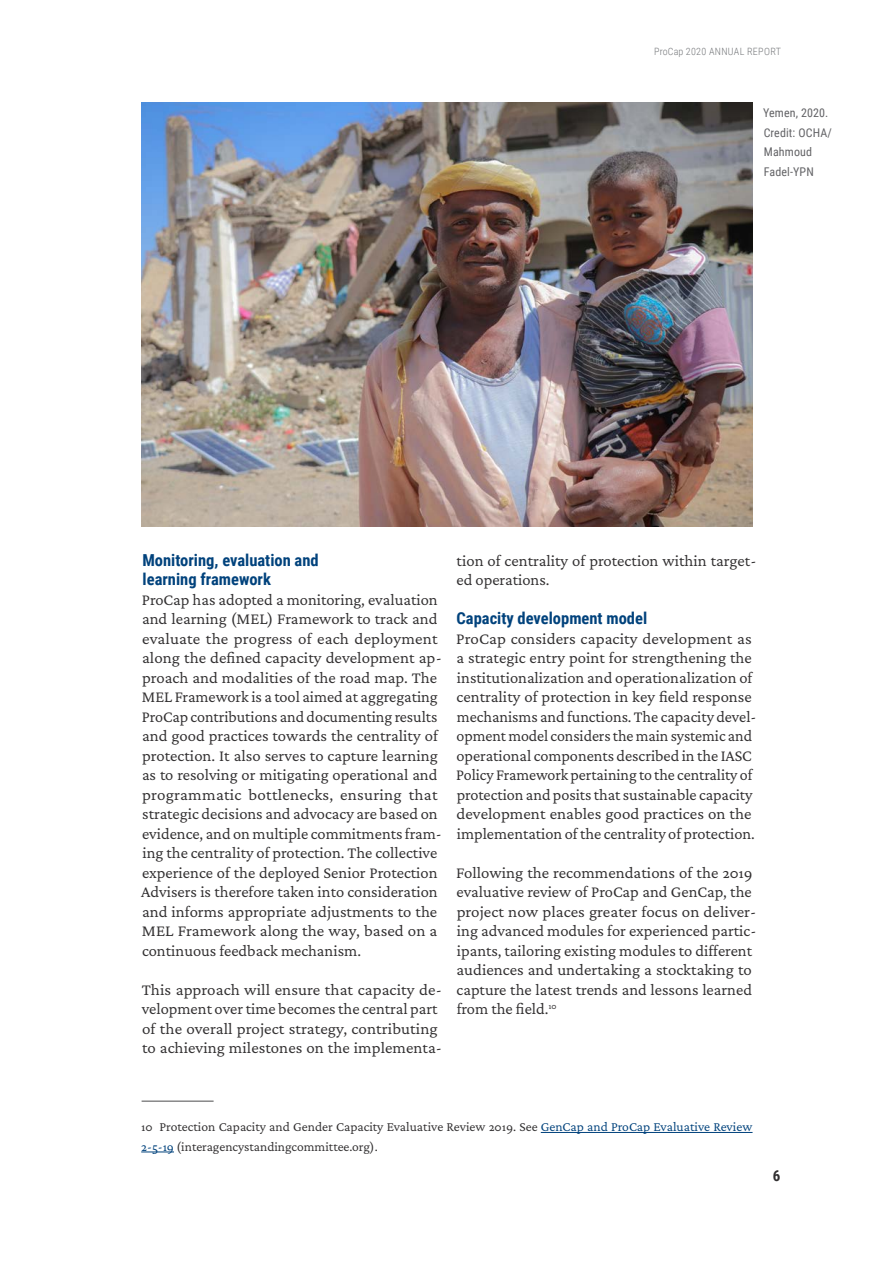
<style>
.page{position:relative;width:893px;height:1263px;background:#fff}
.page>*{position:absolute;margin:0;border:0;box-sizing:border-box;transform-origin:0 0}
.Body{font:16.5px/19.5px "Crimson Pro";color:#312f30}
.Heading_2{font:700 16.5px/19.5px "Roboto Condensed";color:#01427c}
.t1{font:700 15px "Roboto Condensed";color:#312f30}
.Footnote{font:13.5px/19.5px "Crimson Pro";color:#312f30}
.Caption_Right{font:12px/19.5px "Roboto Condensed";letter-spacing:.01em;color:#636366}
.t2{font:300 10.05px "Roboto Condensed";letter-spacing:.035em;color:#76787b}
.s1{color:#01427c}
</style>
<div class="page">
<hr style="left:142px;top:1101px;width:72px;height:1px;background:#4b4c4d">
<hr style="left:541px;top:1132px;width:211px;height:1px;background:#01427c">
<hr style="left:141px;top:1151px;width:33px;height:1px;background:#01427c">
<img style="left:142px;top:102px;width:611px;height:424px">
<p class="t2" style="left:654px;top:44px;width:128px">ProCap 2020 ANNUAL REPORT</p>
<p class="Caption_Right" style="left:763px;top:103px;width:70px">Yemen, 2020.<br>Credit: OCHA/<br>Mahmoud<br>Fadel-YPN</p>
<p class="Heading_2" style="left:142px;top:549px;width:178px">Monitoring, evaluation and learning framework</p>
<p class="Body" style="left:141px;top:589px;width:302px">ProCap has adopted a monitoring, evaluation and learning (MEL) Framework to track and evaluate the progress of each deployment along the defined capacity development ap&shy;proach and modalities of the road map. The MEL Framework is a tool aimed at aggregating ProCap contributions and documenting results and good practices towards the centrality of protection. It also serves to capture learning as to resolving or mitigating operational and programmatic bottlenecks, ensuring that strategic decisions and advocacy are based on evidence, and on multiple commitments fram&shy;ing the centrality of protection. The collective experience of the deployed Senior Protection Advisers is therefore taken into consideration and informs appropriate adjustments to the MEL Framework along the way, based on a continuous feedback mechanism.</p>
<p class="Body" style="left:142px;top:979px;width:302px">This approach will ensure that capacity de&shy;velopment over time becomes the central part of the overall project strategy, contributing to achieving milestones on the implementa-</p>
<p class="Body" style="left:457px;top:550px;width:301px">tion of centrality of protection within target&shy;ed operations.</p>
<p class="Heading_2" style="left:457px;top:608px;width:192px">Capacity development model</p>
<p class="Body" style="left:456px;top:628px;width:302px">ProCap considers capacity development as a strategic entry point for strengthening the institutionalization and operationalization of centrality of protection in key field response mechanisms and functions. The capacity devel&shy;opment model considers the main systemic and operational components described in the IASC Policy Framework pertaining to the centrality of protection and posits that sustainable capacity development enables good practices on the implementation of the centrality of protection.</p>
<p class="Body" style="left:456px;top:862px;width:302px">Following the recommendations of the 2019 evaluative review of ProCap and GenCap, the project now places greater focus on deliver&shy;ing advanced modules for experienced partic&shy;ipants, tailoring existing modules to different audiences and undertaking a stocktaking to capture the latest trends and lessons learned from the field.<sup>10</sup></p>
<p class="Footnote" style="left:141px;top:1117px;width:613px">10 Protection Capacity and Gender Capacity Evaluative Review 2019. See <span class="s1">GenCap and ProCap Evaluative Review<br>2-5-19</span> (interagencystandingcommittee.org).</p>
<p class="t1" style="left:773px;top:1165px;width:9px">6</p>
</div>
